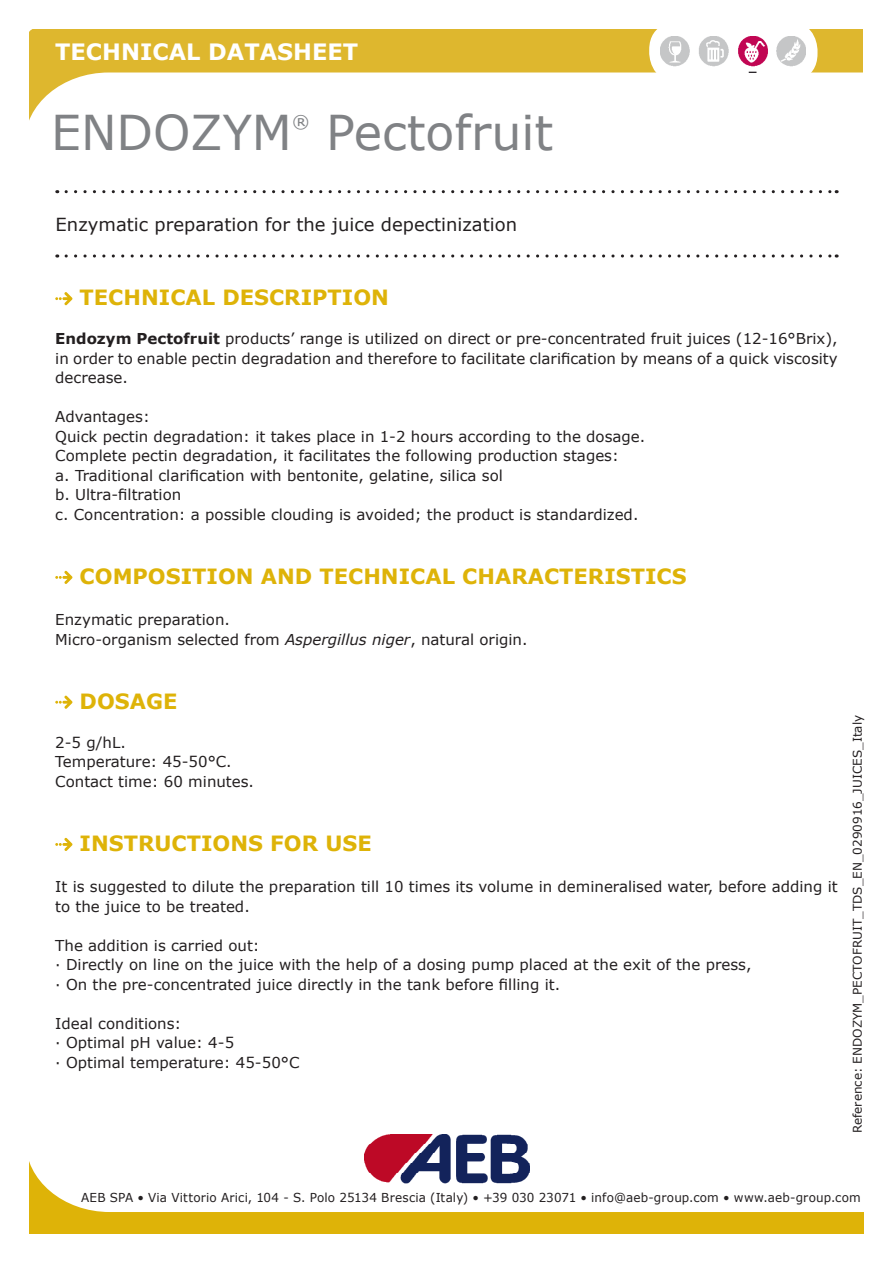
<style>
.page{position:relative;width:893px;height:1263px;background:#fff}
.page>*{position:absolute;margin:0;border:0;box-sizing:border-box;transform-origin:0 0}
.t1{font:48px "Verdana";color:#808285}
.t2{font:700 22.5px "Verdana";color:#fff}
.t3{font:700 21px "Verdana";color:#deb308}
.t4{font:18px "Verdana";color:#231f20}
.t5{font:17.55px "Verdana";color:#808285}
.t6{font:15px/19.5px "Verdana";color:#231f20;text-align:justify}
.t7{font:12.3px "Verdana";letter-spacing:.01em;color:#231f20}
.t8{font:12px "Verdana";color:#231f20}
.s1{font-weight:700}
.s2{font-style:italic}
</style>
<div class="page">
<svg style="left:30px;top:1161px;width:834px;height:72px"></svg>
<svg style="left:66px;top:190px;width:771px;height:3px"></svg>
<svg style="left:66px;top:254px;width:771px;height:4px"></svg>
<svg style="left:29px;top:30px;width:834px;height:91px"></svg>
<svg style="left:649px;top:21px;width:167px;height:61px"></svg>
<div style="left:650px;top:22px;width:167px;height:60px;background:#fff;border-radius:28px"></div>
<img style="left:365px;top:1134px;width:164px;height:49px">
<img style="left:661px;top:36px;width:144px;height:36px">
<svg style="left:55px;top:292px;width:17px;height:13px"></svg>
<svg style="left:55px;top:571px;width:17px;height:13px"></svg>
<svg style="left:55px;top:696px;width:17px;height:13px"></svg>
<svg style="left:55px;top:838px;width:17px;height:13px"></svg>
<h2 class="t2" style="left:55px;top:36px;width:304px">TECHNICAL DATASHEET</h2>
<p class="t1" style="left:51px;top:99px;width:242px">ENDOZYM</p>
<p class="t5" style="left:292px;top:109px;width:19px">®</p>
<p class="t1" style="left:326px;top:99px;width:228px">Pectofruit</p>
<p class="t4" style="left:56px;top:212px;width:463px">Enzymatic preparation for the juice depectinization</p>
<p class="t3" style="left:80px;top:283px;width:311px">TECHNICAL DESCRIPTION</p>
<p class="t6" style="left:55px;top:329px;width:784px"><span class="s1">Endozym Pectofruit</span> products’ range is utilized on direct or pre-concentrated fruit juices (12-16°Brix), in order to enable pectin degradation and therefore to facilitate clarification by means of a quick viscosity decrease.</p>
<p class="t6" style="left:55px;top:407px;width:96px">Advantages:</p>
<p class="t6" style="left:55px;top:426px;width:591px">Quick pectin degradation: it takes place in 1-2 hours according to the dosage.</p>
<p class="t6" style="left:55px;top:446px;width:565px">Complete pectin degradation, it facilitates the following production stages:</p>
<p class="t6" style="left:55px;top:465px;width:449px">a. Traditional clarification with bentonite, gelatine, silica sol</p>
<p class="t6" style="left:55px;top:485px;width:128px">b. Ultra-filtration</p>
<p class="t6" style="left:55px;top:504px;width:585px">c. Concentration: a possible clouding is avoided; the product is standardized.</p>
<p class="t3" style="left:80px;top:561px;width:608px">COMPOSITION AND TECHNICAL CHARACTERISTICS</p>
<p class="t6" style="left:55px;top:610px;width:176px">Enzymatic preparation.</p>
<p class="t6" style="left:55px;top:629px;width:474px">Micro-organism selected from <span class="s2">Aspergillus niger</span>, natural origin.</p>
<p class="t3" style="left:80px;top:686px;width:99px">DOSAGE</p>
<p class="t6" style="left:55px;top:732px;width:72px">2-5 g/hL.</p>
<p class="t6" style="left:55px;top:752px;width:178px">Temperature: 45-50°C.</p>
<p class="t6" style="left:55px;top:771px;width:200px">Contact time: 60 minutes.</p>
<p class="t3" style="left:80px;top:828px;width:294px">INSTRUCTIONS FOR USE</p>
<p class="t6" style="left:55px;top:877px;width:784px">It is suggested to dilute the preparation till 10 times its volume in demineralised water, before adding it to the juice to be treated.</p>
<p class="t6" style="left:55px;top:935px;width:206px">The addition is carried out:</p>
<p class="t6" style="left:55px;top:955px;width:698px">· Directly on line on the juice with the help of a dosing pump placed at the exit of the press,</p>
<p class="t6" style="left:55px;top:974px;width:506px">· On the pre-concentrated juice directly in the tank before filling it.</p>
<p class="t6" style="left:55px;top:1013px;width:128px">Ideal conditions:</p>
<p class="t6" style="left:55px;top:1033px;width:180px">· Optimal pH value: 4-5</p>
<p class="t6" style="left:55px;top:1052px;width:246px">· Optimal temperature: 45-50°C</p>
<p class="t8" style="left:849px;top:1133px;width:420px;rotate:-90deg">Reference: ENDOZYM_PECTOFRUIT_TDS_EN_0290916_JUICES_Italy</p>
<p class="t7" style="left:81px;top:1189px;width:781px">AEB SPA • Via Vittorio Arici, 104 - S. Polo 25134 Brescia (Italy) • +39 030 23071 • info@aeb-group.com • www.aeb-group.com</p>
</div>
